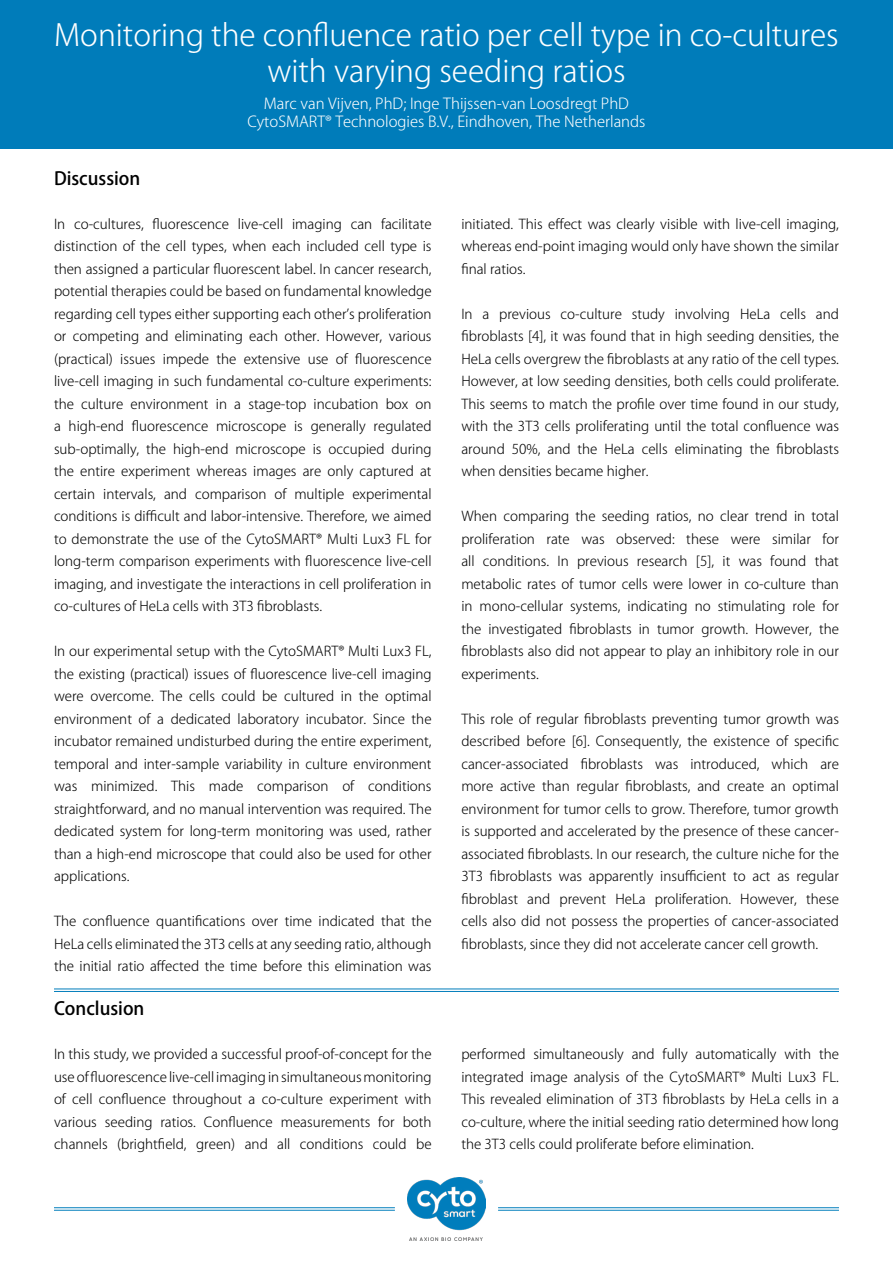
<style>
.page{position:relative;width:893px;height:1263px;background:#fff}
.page>*{position:absolute;margin:0;border:0;box-sizing:border-box;transform-origin:0 0}
.t1{font:300 30px/36px "Koz Go Pro";color:#fff;text-align:center}
.t2{font:500 18px "Koz Go Pro";color:#000}
.t3{font:300 15px/18px "Koz Go Pro";color:#fff;text-align:center}
.t4{font:300 13.5px/22.5px "Koz Go Pro";color:#000;text-align:justify}
</style>
<div class="page">
<div style="left:0;top:0;width:893px;height:149px;background:#007cba"></div>
<img style="left:407px;top:1177px;width:79px;height:64px">
<hr style="left:54px;top:1207px;width:341px;height:1px;background:#007dbb">
<hr style="left:54px;top:1210px;width:341px;height:1px;background:#007dbb">
<hr style="left:498px;top:1207px;width:341px;height:1px;background:#007dbb">
<hr style="left:498px;top:1210px;width:341px;height:1px;background:#007dbb">
<hr style="left:54px;top:989px;width:785px;height:1px;background:#007dbb">
<hr style="left:54px;top:991px;width:785px;height:1px;background:#007dbb">
<h1 class="t1" style="left:54px;top:17px;width:786px">Monitoring the confluence ratio per cell type in co-cultures with varying seeding ratios</h1>
<p class="t3" style="left:247px;top:94px;width:400px">Marc van Vijven, PhD; Inge Thijssen-van Loosdregt PhD<br>CytoSMART® Technologies B.V., Eindhoven, The Netherlands</p>
<h2 class="t2" style="left:54px;top:166px;width:88px">Discussion</h2>
<p class="t4" style="left:54px;top:213px;width:379px">In co-cultures, fluorescence live-cell imaging can facilitate distinction of the cell types, when each included cell type is then assigned a particular fluorescent label. In cancer research, potential therapies could be based on fundamental knowledge regarding cell types either supporting each other’s proliferation or competing and eliminating each other. However, various (practical) issues impede the extensive use of fluorescence live-cell imaging in such fundamental co-culture experiments: the culture environment in a stage-top incubation box on a high-end fluorescence microscope is generally regulated sub-optimally, the high-end microscope is occupied during the entire experiment whereas images are only captured at certain intervals, and comparison of multiple experimental conditions is difficult and labor-intensive. Therefore, we aimed to demonstrate the use of the CytoSMART® Multi Lux3 FL for long-term comparison experiments with fluorescence live-cell imaging, and investigate the interactions in cell proliferation in co-cultures of HeLa cells with 3T3 fibroblasts.</p>
<p class="t4" style="left:54px;top:640px;width:379px">In our experimental setup with the CytoSMART® Multi Lux3 FL, the existing (practical) issues of fluorescence live-cell imaging were overcome. The cells could be cultured in the optimal environment of a dedicated laboratory incubator. Since the incubator remained undisturbed during the entire experiment, temporal and inter-sample variability in culture environment was minimized. This made comparison of conditions straightforward, and no manual intervention was required. The dedicated system for long-term monitoring was used, rather than a high-end microscope that could also be used for other applications.</p>
<p class="t4" style="left:54px;top:910px;width:379px">The confluence quantifications over time indicated that the HeLa cells eliminated the 3T3 cells at any seeding ratio, although the initial ratio affected the time before this elimination was</p>
<p class="t4" style="left:461px;top:213px;width:379px">initiated. This effect was clearly visible with live-cell imaging, whereas end-point imaging would only have shown the similar final ratios.</p>
<p class="t4" style="left:461px;top:303px;width:379px">In a previous co-culture study involving HeLa cells and fibroblasts [4], it was found that in high seeding densities, the HeLa cells overgrew the fibroblasts at any ratio of the cell types.<br>However, at low seeding densities, both cells could proliferate.<br>This seems to match the profile over time found in our study, with the 3T3 cells proliferating until the total confluence was around 50%, and the HeLa cells eliminating the fibroblasts when densities became higher.</p>
<p class="t4" style="left:461px;top:505px;width:379px">When comparing the seeding ratios, no clear trend in total proliferation rate was observed: these were similar for all conditions. In previous research [5], it was found that metabolic rates of tumor cells were lower in co-culture than in mono-cellular systems, indicating no stimulating role for the investigated fibroblasts in tumor growth. However, the fibroblasts also did not appear to play an inhibitory role in our experiments.</p>
<p class="t4" style="left:461px;top:708px;width:379px">This role of regular fibroblasts preventing tumor growth was described before [6]. Consequently, the existence of specific cancer-associated fibroblasts was introduced, which are more active than regular fibroblasts, and create an optimal environment for tumor cells to grow. Therefore, tumor growth is supported and accelerated by the presence of these cancer&shy;associated fibroblasts. In our research, the culture niche for the 3T3 fibroblasts was apparently insufficient to act as regular fibroblast and prevent HeLa proliferation. However, these cells also did not possess the properties of cancer-associated fibroblasts, since they did not accelerate cancer cell growth.</p>
<h2 class="t2" style="left:54px;top:997px;width:92px">Conclusion</h2>
<p class="t4" style="left:54px;top:1043px;width:379px">In this study, we provided a successful proof-of-concept for the use of fluorescence live-cell imaging in simultaneous monitoring of cell confluence throughout a co-culture experiment with various seeding ratios. Confluence measurements for both channels (brightfield, green) and all conditions could be</p>
<p class="t4" style="left:461px;top:1043px;width:379px">performed simultaneously and fully automatically with the integrated image analysis of the CytoSMART® Multi Lux3 FL.<br>This revealed elimination of 3T3 fibroblasts by HeLa cells in a co-culture, where the initial seeding ratio determined how long the 3T3 cells could proliferate before elimination.</p>
</div>
